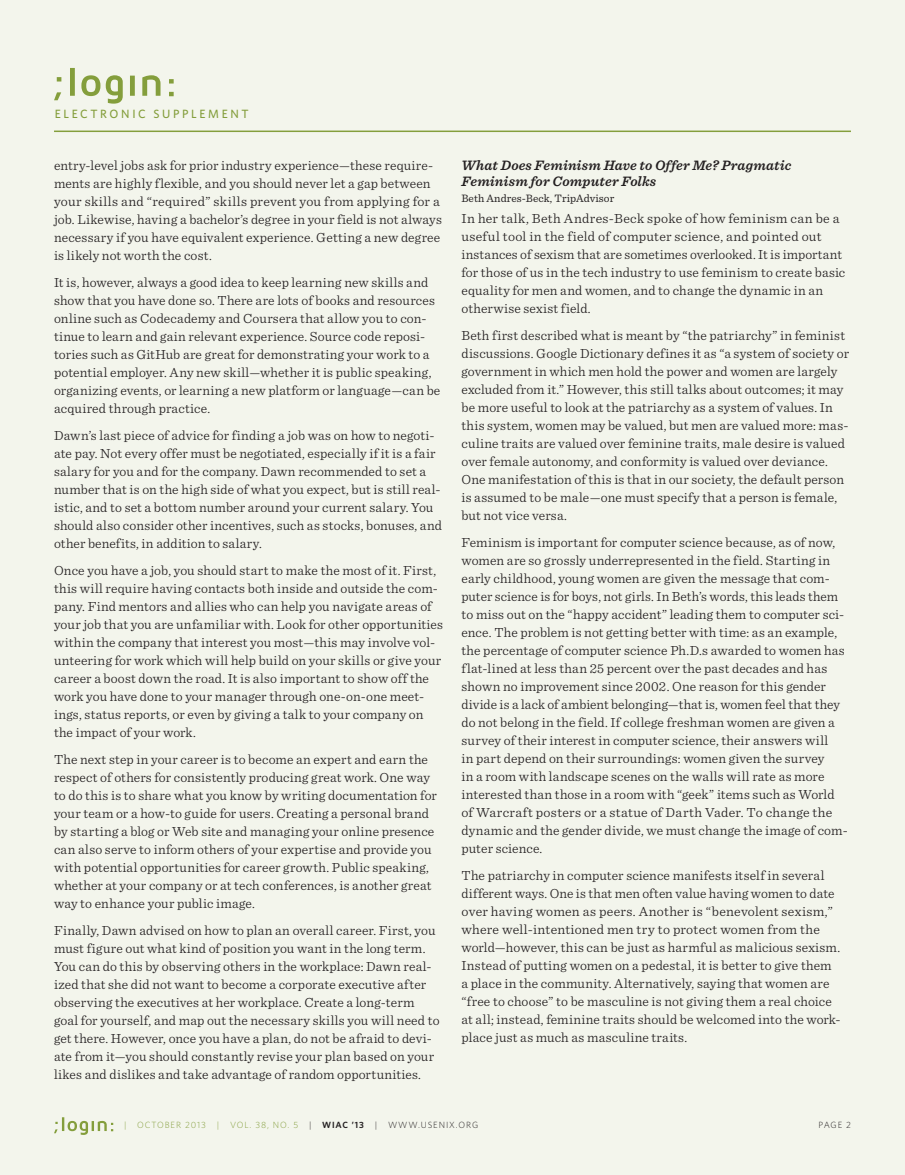
<style>
.page{position:relative;width:905px;height:1175px;background:#fff}
.page>*{position:absolute;margin:0;border:0;box-sizing:border-box;transform-origin:0 0}
.t1{font:italic 600 14.25px/15.8px "Sentinel";letter-spacing:.01em;color:#231f20}
.t2{font:300 13.8px/18px "Sentinel";letter-spacing:.01em;color:#231f20}
.t3{font:500 12px "Whitney";letter-spacing:.215em;color:#849e3c}
.t4{font:11.25px "Sentinel";letter-spacing:.005em;color:#231f20}
.t5{font:300 9px "Whitney";letter-spacing:.1em;color:#849e3c}
.t6{font:300 9px "Whitney";color:#231f20}
.s1{color:#231f20}
.s2{font-weight:600;color:#231f20}
</style>
<div class="page">
<div style="left:0;top:0;width:904px;height:1174px;background:#f3f5ec"></div>
<svg style="left:54px;top:68px;width:120px;height:36px"></svg>
<hr style="left:54px;top:130px;width:796px;height:2px;background:#849e3c">
<svg style="left:54px;top:1117px;width:59px;height:17px"></svg>
<p class="t3" style="left:55px;top:105px;width:195px">ELECTRONIC SUPPLEMENT</p>
<p class="t2" style="left:54px;top:156px;width:389px">entry-level jobs ask for prior industry experience—these require&shy;ments are highly flexible, and you should never let a gap between your skills and “required” skills prevent you from applying for a job. Likewise, having a bachelor’s degree in your field is not always necessary if you have equivalent experience. Getting a new degree is likely not worth the cost.</p>
<p class="t2" style="left:54px;top:273px;width:388px">It is, however, always a good idea to keep learning new skills and show that you have done so. There are lots of books and resources online such as Codecademy and Coursera that allow you to con&shy;tinue to learn and gain relevant experience. Source code reposi&shy;tories such as GitHub are great for demonstrating your work to a potential employer. Any new skill—whether it is public speaking, organizing events, or learning a new platform or language—can be acquired through practice.</p>
<p class="t2" style="left:54px;top:426px;width:389px">Dawn’s last piece of advice for finding a job was on how to negoti&shy;ate pay. Not every offer must be negotiated, especially if it is a fair salary for you and for the company. Dawn recommended to set a number that is on the high side of what you expect, but is still real&shy;istic, and to set a bottom number around your current salary. You should also consider other incentives, such as stocks, bonuses, and other benefits, in addition to salary.</p>
<p class="t2" style="left:54px;top:560px;width:390px">Once you have a job, you should start to make the most of it. First, this will require having contacts both inside and outside the com&shy;pany. Find mentors and allies who can help you navigate areas of your job that you are unfamiliar with. Look for other opportunities within the company that interest you most—this may involve vol&shy;unteering for work which will help build on your skills or give your career a boost down the road. It is also important to show off the work you have done to your manager through one-on-one meet&shy;ings, status reports, or even by giving a talk to your company on the impact of your work.</p>
<p class="t2" style="left:54px;top:749px;width:384px">The next step in your career is to become an expert and earn the respect of others for consistently producing great work. One way to do this is to share what you know by writing documentation for your team or a how-to guide for users. Creating a personal brand by starting a blog or Web site and managing your online presence can also serve to inform others of your expertise and provide you with potential opportunities for career growth. Public speaking, whether at your company or at tech conferences, is another great way to enhance your public image.</p>
<p class="t2" style="left:54px;top:920px;width:387px">Finally, Dawn advised on how to plan an overall career. First, you must figure out what kind of position you want in the long term.<br>You can do this by observing others in the workplace: Dawn real&shy;ized that she did not want to become a corporate executive after observing the executives at her workplace. Create a long-term goal for yourself, and map out the necessary skills you will need to get there. However, once you have a plan, do not be afraid to devi&shy;ate from it—you should constantly revise your plan based on your likes and dislikes and take advantage of random opportunities.</p>
<p class="t1" style="left:461px;top:157px;width:331px">What Does Feminism Have to Offer Me? Pragmatic<br>Feminism for Computer Folks</p>
<p class="t4" style="left:461px;top:190px;width:154px">Beth Andres-Beck, TripAdvisor</p>
<p class="t2" style="left:461px;top:208px;width:385px">In her talk, Beth Andres-Beck spoke of how feminism can be a useful tool in the field of computer science, and pointed out instances of sexism that are sometimes overlooked. It is important for those of us in the tech industry to use feminism to create basic equality for men and women, and to change the dynamic in an otherwise sexist field.</p>
<p class="t2" style="left:461px;top:325px;width:389px">Beth first described what is meant by “the patriarchy” in feminist discussions. Google Dictionary defines it as “a system of society or government in which men hold the power and women are largely excluded from it.” However, this still talks about outcomes; it may be more useful to look at the patriarchy as a system of values. In this system, women may be valued, but men are valued more: mas&shy;culine traits are valued over feminine traits, male desire is valued over female autonomy, and conformity is valued over deviance.<br>One manifestation of this is that in our society, the default person is assumed to be male—one must specify that a person is female, but not vice versa.</p>
<p class="t2" style="left:461px;top:532px;width:388px">Feminism is important for computer science because, as of now, women are so grossly underrepresented in the field. Starting in early childhood, young women are given the message that com&shy;puter science is for boys, not girls. In Beth’s words, this leads them to miss out on the “happy accident” leading them to computer sci&shy;ence. The problem is not getting better with time: as an example, the percentage of computer science Ph.D.s awarded to women has flat-lined at less than 25 percent over the past decades and has shown no improvement since 2002. One reason for this gender divide is a lack of ambient belonging—that is, women feel that they do not belong in the field. If college freshman women are given a survey of their interest in computer science, their answers will<br>in part depend on their surroundings: women given the survey<br>in a room with landscape scenes on the walls will rate as more interested than those in a room with “geek” items such as World of Warcraft posters or a statue of Darth Vader. To change the dynamic and the gender divide, we must change the image of com&shy;puter science.</p>
<p class="t2" style="left:461px;top:865px;width:380px">The patriarchy in computer science manifests itself in several different ways. One is that men often value having women to date over having women as peers. Another is “benevolent sexism,” where well-intentioned men try to protect women from the world—however, this can be just as harmful as malicious sexism.<br>Instead of putting women on a pedestal, it is better to give them a place in the community. Alternatively, saying that women are “free to choose” to be masculine is not giving them a real choice at all; instead, feminine traits should be welcomed into the work&shy;place just as much as masculine traits.</p>
<p class="t5" style="left:124px;top:1119px;width:355px">| OCTOBER 2013 | VOL. 38, NO. 5 <span class="s1">|</span> <span class="s2">WiAC ’13</span> <span class="s1">| WWW.USEN IX.ORG</span></p>
<p class="t6" style="left:818px;top:1119px;width:34px">PAG E 2</p>
</div>
